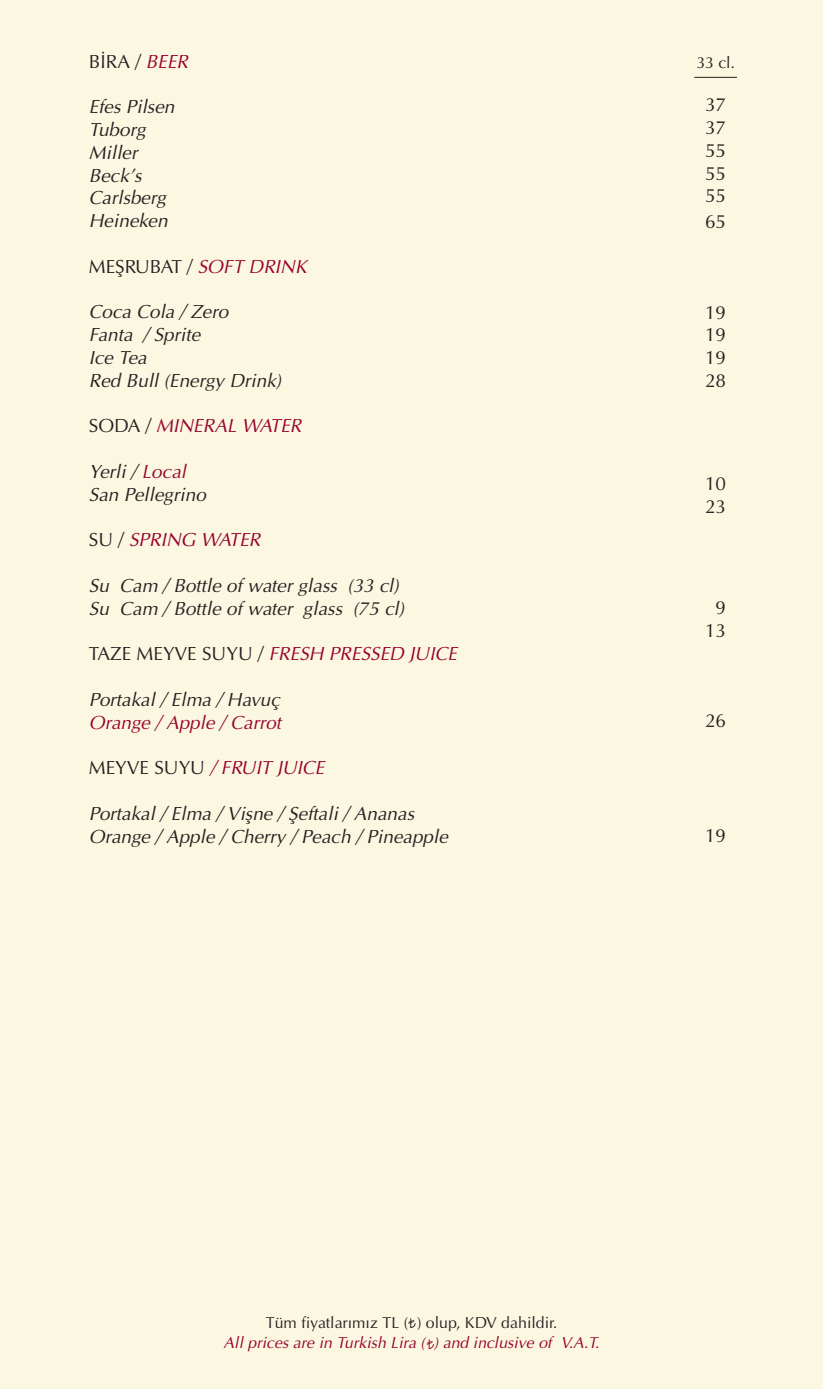
<style>
.page{position:relative;width:823px;height:1389px;background:#fff}
.page>*{position:absolute;margin:0;border:0;box-sizing:border-box;transform-origin:0 0}
.t1{font:19px/22.8px "Optima Italic Tr";color:#231f20}
.t2{font:19px "Optima Italic Tr";color:#98012d}
.t3{font:19px/22.8px "Optima Normal Tr";color:#231f20;text-align:justify}
.t4{font:16px "Optima Italic Tr";color:#98012d}
.t5{font:16px "Optima Normal Tr";color:#231f20}
.s1{font-family:"Optima Italic Tr";color:#98012d}
.s2{font-family:"Optima Normal Tr";color:#231f20}
.s3{color:#98012d}
</style>
<div class="page">
<div style="left:0;top:0;width:822px;height:1389px;background:#fbf7e1"></div>
<svg style="left:426px;top:1339px;width:8px;height:10px"></svg>
<svg style="left:408px;top:1318px;width:7px;height:10px"></svg>
<hr style="left:694px;top:77px;width:42px;height:1px;background:#231f20">
<p class="t3" style="left:89px;top:50px;width:101px">BİRA / <span class="s1">BEER</span></p>
<p class="t1" style="left:89px;top:95px;width:87px">Efes Pilsen<br>Tuborg<br>Miller<br>Beck’s<br>Carlsberg<br>Heineken</p>
<p class="t3" style="left:89px;top:255px;width:219px">MEŞRUBAT / <span class="s1">SOFT DRINK</span></p>
<p class="t1" style="left:89px;top:301px;width:194px">Coca Cola / Zero<br>Fanta / Sprite<br>Ice Tea<br>Red Bull (Energy Drink)</p>
<p class="t2" style="left:89px;top:415px;width:214px"><span class="s2">SODA /</span> MINERAL WATER</p>
<p class="t1" style="left:89px;top:460px;width:118px">Yerli / <span class="s3">Local<br></span>San Pellegrino</p>
<p class="t2" style="left:89px;top:529px;width:173px"><span class="s2">SU /</span> SPRING WATER</p>
<p class="t1" style="left:89px;top:574px;width:316px">Su Cam / Bottle of water glass (33 cl)<br>Su Cam / Bottle of water glass (75 cl)</p>
<p class="t2" style="left:89px;top:643px;width:369px"><span class="s2">TAZE MEYVE SUYU /</span> FRESH PRESSED JUICE</p>
<p class="t1" style="left:89px;top:688px;width:192px">Portakal / Elma / Havuç</p>
<p class="t2" style="left:89px;top:711px;width:194px">Orange / Apple / Carrot</p>
<p class="t2" style="left:89px;top:757px;width:237px"><span class="s2">MEYVE SUYU</span> / FRUIT JUICE</p>
<p class="t1" style="left:89px;top:802px;width:360px">Portakal / Elma / Vişne / Şeftali / Ananas<br>Orange / Apple / Cherry / Peach / Pineapple</p>
<p class="t5" style="left:696px;top:53px;width:40px">33 cl.</p>
<p class="t3" style="left:704px;top:94px;width:23px">37<br>37<br>55<br>55</p>
<p class="t3" style="left:704px;top:183px;width:23px;line-height:26px">55<br>65</p>
<p class="t3" style="left:704px;top:301px;width:23px">19<br>19<br>19<br>28</p>
<p class="t3" style="left:704px;top:473px;width:23px">10<br>23</p>
<p class="t3" style="left:704px;top:596px;width:23px;line-height:23.4px;text-align:center">9<br>13</p>
<p class="t3" style="left:704px;top:709px;width:23px">26</p>
<p class="t3" style="left:704px;top:824px;width:23px">19</p>
<p class="t5" style="left:266px;top:1313px;width:292px">Tüm fiyatlarımız TL ( ) olup, KDV dahildir.</p>
<p class="t4" style="left:223px;top:1333px;width:377px">All prices are in Turkish Lira ( ) and inclusive of V.A.T.</p>
</div>
